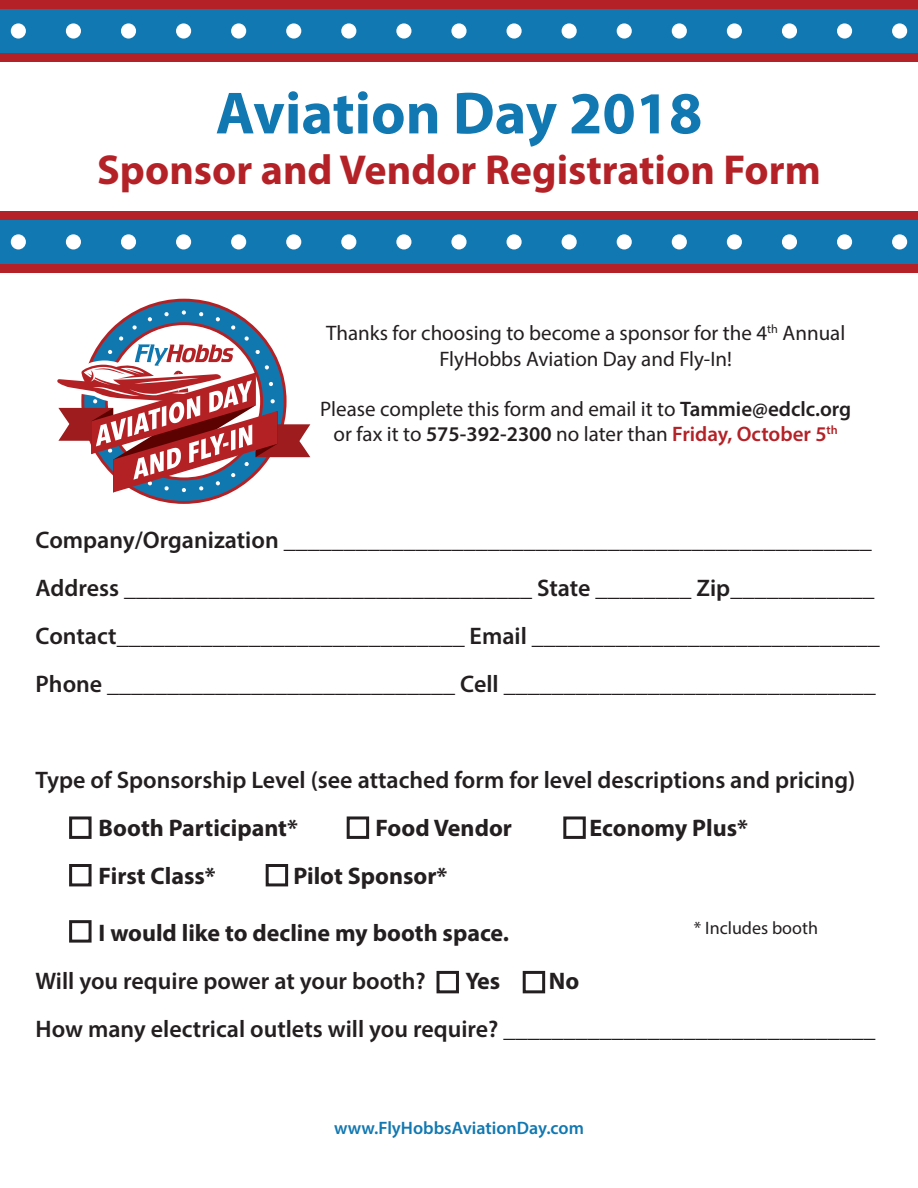
<style>
.page{position:relative;width:918px;height:1188px;background:#fff}
.page>*{position:absolute;margin:0;border:0;box-sizing:border-box;transform-origin:0 0}
.t1{font:700 60px "Myriad Pro";color:#1278b1}
.t2{font:700 42px "Myriad Pro";color:#b42227}
.t3{font:600 24px/48px "Myriad Pro";color:#231f20}
.t4{font:700 24px "Myriad Pro";color:#231f20}
.t5{font:21px/25.2px "Myriad Pro";color:#231f20;text-align:center}
.t6{font:600 18px "Myriad Pro";color:#1278b1}
.t7{font:18px "Myriad Pro";color:#231f20}
.s1{font-weight:600}
.s2{font-weight:600;color:#b42227}
</style>
<div class="page">
<svg style="left:57px;top:299px;width:253px;height:205px"></svg>
<div style="left:0;top:8px;width:918px;height:46px;background:#1278b1"></div>
<div style="left:0;top:219px;width:918px;height:46px;background:#1278b1"></div>
<div style="left:0;top:0;width:918px;height:8px;background:#b42227"></div>
<div style="left:0;top:54px;width:918px;height:8px;background:#b42227"></div>
<div style="left:0;top:211px;width:918px;height:8px;background:#b42227"></div>
<div style="left:0;top:265px;width:918px;height:8px;background:#b42227"></div>
<div style="left:11px;top:23px;width:15px;height:16px;background:#fff;border-radius:50%"></div>
<div style="left:892px;top:23px;width:15px;height:16px;background:#fff;border-radius:50%"></div>
<div style="left:837px;top:23px;width:15px;height:16px;background:#fff;border-radius:50%"></div>
<div style="left:782px;top:23px;width:15px;height:16px;background:#fff;border-radius:50%"></div>
<div style="left:727px;top:23px;width:15px;height:16px;background:#fff;border-radius:50%"></div>
<div style="left:672px;top:23px;width:15px;height:16px;background:#fff;border-radius:50%"></div>
<div style="left:617px;top:23px;width:15px;height:16px;background:#fff;border-radius:50%"></div>
<div style="left:507px;top:23px;width:15px;height:16px;background:#fff;border-radius:50%"></div>
<div style="left:562px;top:23px;width:15px;height:16px;background:#fff;border-radius:50%"></div>
<svg style="left:451px;top:23px;width:16px;height:16px"></svg>
<div style="left:396px;top:23px;width:15px;height:16px;background:#fff;border-radius:50%"></div>
<div style="left:341px;top:23px;width:15px;height:16px;background:#fff;border-radius:50%"></div>
<div style="left:286px;top:23px;width:15px;height:16px;background:#fff;border-radius:50%"></div>
<div style="left:231px;top:23px;width:15px;height:16px;background:#fff;border-radius:50%"></div>
<div style="left:176px;top:23px;width:15px;height:16px;background:#fff;border-radius:50%"></div>
<div style="left:121px;top:23px;width:15px;height:16px;background:#fff;border-radius:50%"></div>
<div style="left:66px;top:23px;width:15px;height:16px;background:#fff;border-radius:50%"></div>
<div style="left:11px;top:234px;width:15px;height:15px;background:#fff;border-radius:50%"></div>
<div style="left:892px;top:234px;width:15px;height:15px;background:#fff;border-radius:50%"></div>
<div style="left:837px;top:234px;width:15px;height:15px;background:#fff;border-radius:50%"></div>
<div style="left:782px;top:234px;width:15px;height:15px;background:#fff;border-radius:50%"></div>
<div style="left:727px;top:234px;width:15px;height:15px;background:#fff;border-radius:50%"></div>
<div style="left:672px;top:234px;width:15px;height:15px;background:#fff;border-radius:50%"></div>
<div style="left:617px;top:234px;width:15px;height:15px;background:#fff;border-radius:50%"></div>
<div style="left:507px;top:234px;width:15px;height:15px;background:#fff;border-radius:50%"></div>
<div style="left:562px;top:234px;width:15px;height:15px;background:#fff;border-radius:50%"></div>
<div style="left:451px;top:234px;width:16px;height:15px;background:#fff;border-radius:50%"></div>
<div style="left:396px;top:234px;width:15px;height:15px;background:#fff;border-radius:50%"></div>
<div style="left:341px;top:234px;width:15px;height:15px;background:#fff;border-radius:50%"></div>
<div style="left:286px;top:234px;width:15px;height:15px;background:#fff;border-radius:50%"></div>
<div style="left:231px;top:234px;width:15px;height:15px;background:#fff;border-radius:50%"></div>
<div style="left:176px;top:234px;width:15px;height:15px;background:#fff;border-radius:50%"></div>
<div style="left:121px;top:234px;width:15px;height:15px;background:#fff;border-radius:50%"></div>
<div style="left:66px;top:234px;width:15px;height:15px;background:#fff;border-radius:50%"></div>
<div style="left:69px;top:864px;width:23px;height:22px;border:3px solid #231f20"></div>
<div style="left:347px;top:816px;width:22px;height:23px;border:3px solid #231f20"></div>
<div style="left:563px;top:816px;width:23px;height:23px;border:3px solid #231f20"></div>
<div style="left:69px;top:816px;width:23px;height:23px;border:3px solid #231f20"></div>
<div style="left:437px;top:971px;width:22px;height:22px;border:3px solid #231f20"></div>
<div style="left:523px;top:971px;width:22px;height:22px;border:3px solid #231f20"></div>
<div style="left:69px;top:920px;width:23px;height:23px;border:3px solid #231f20"></div>
<div style="left:266px;top:864px;width:22px;height:22px;border:3px solid #231f20"></div>
<h1 class="t1" style="left:216px;top:74px;width:488px">Aviation Day 2018</h1>
<h2 class="t2" style="left:97px;top:142px;width:725px">Sponsor and Vendor Registration Form</h2>
<p class="t5" style="left:326px;top:320px;width:521px">Thanks for choosing to become a sponsor for the 4<sup>th</sup> Annual<br>FlyHobbs Aviation Day and Fly-In!</p>
<p class="t5" style="left:320px;top:396px;width:533px">Please complete this form and email it to <span class="s1">Tammie@edclc.org </span>or fax it to <span class="s1">575-392-2300</span> no later than <span class="s2">Friday, October 5</span><sup>th</sup></p>
<p class="t3" style="left:36px;top:515px;width:846px">Company/Organization _________________________________________________ Address __________________________________ State ________ Zip____________ Contact_____________________________ Email _____________________________ Phone _____________________________ Cell _______________________________</p>
<p class="t3" style="left:36px;top:755px;width:821px">Type of Sponsorship Level (see attached form for level descriptions and pricing)</p>
<p class="t4" style="left:99px;top:812px;width:201px">Booth Participant*</p>
<p class="t4" style="left:376px;top:812px;width:138px">Food Vendor</p>
<p class="t4" style="left:590px;top:812px;width:160px">Economy Plus*</p>
<p class="t4" style="left:99px;top:860px;width:119px">First Class*</p>
<p class="t4" style="left:293px;top:860px;width:155px">Pilot Sponsor*</p>
<p class="t4" style="left:99px;top:917px;width:412px">I would like to decline my booth space.</p>
<p class="t3" style="left:36px;top:956px;width:392px">Will you require power at your booth?</p>
<p class="t4" style="left:465px;top:965px;width:36px">Yes</p>
<p class="t4" style="left:549px;top:965px;width:32px">No</p>
<p class="t3" style="left:36px;top:1004px;width:841px">How many electrical outlets will you require? _______________________________</p>
<p class="t7" style="left:694px;top:917px;width:126px">* Includes booth</p>
<p class="t6" style="left:334px;top:1117px;width:251px">www.FlyHobbsAviationDay.com</p>
</div>
